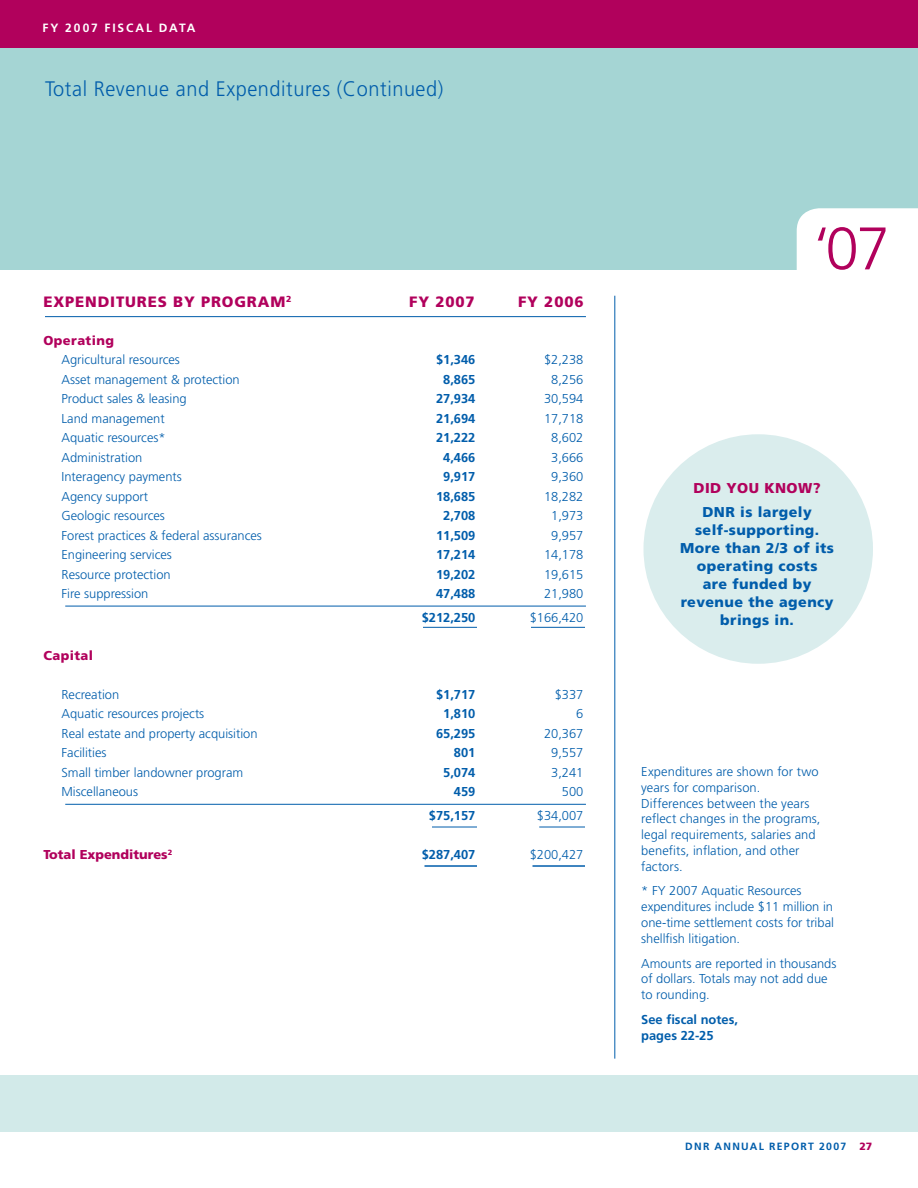
<style>
.page{position:relative;width:918px;height:1188px;background:#fff}
.page>*{position:absolute;margin:0;border:0;box-sizing:border-box;transform-origin:0 0}
.t1{font:300 60px "Frutiger";color:#b1015c}
.t2{font:300 21px "Frutiger";letter-spacing:.03em;color:#015dab;scale:.95 1}
.t3{font:900 15px "Frutiger";letter-spacing:.055em;color:#b1015c}
.t4{font:900 14.25px/18px "Frutiger";letter-spacing:.03em;color:#015dab;text-align:center}
.t5{font:900 14.25px "Frutiger";letter-spacing:.03em;color:#b1015c}
.t6{font:300 12.9px/15.8px "Frutiger";color:#015dab}
.t7{font:700 12.9px/15.8px "Frutiger";color:#015dab}
.t8{font:900 12.9px "Frutiger";letter-spacing:.015em;color:#b1015c}
.t9{font:700 12px "Frutiger";letter-spacing:.16em;color:#fff}
.t10{font:700 10.5px "Frutiger";letter-spacing:.125em;color:#015dab}
.t11{font:900 8.7px "Frutiger";color:#b1015c}
.s1{font-weight:900;color:#b1015c}
</style>
<div class="page">
<svg style="left:0;top:208px;width:1px;height:62px"></svg>
<div style="left:644px;top:434px;width:229px;height:230px;background:#daeded;border-radius:50%"></div>
<hr style="left:45px;top:316px;width:541px;height:1px;background:#015dab">
<hr style="left:65px;top:606px;width:521px;height:1px;background:#015dab">
<hr style="left:65px;top:804px;width:521px;height:1px;background:#015dab">
<hr style="left:615px;top:296px;width:1px;height:763px;background:#015dab">
<div style="left:0;top:1075px;width:918px;height:56px;background:#d2eae9"></div>
<hr style="left:423px;top:627px;width:54px;height:1px;background:#015dab">
<hr style="left:531px;top:627px;width:54px;height:1px;background:#015dab">
<hr style="left:432px;top:827px;width:45px;height:1px;background:#015dab">
<hr style="left:539px;top:827px;width:46px;height:1px;background:#015dab">
<hr style="left:424px;top:865px;width:53px;height:2px;background:#015dab">
<hr style="left:532px;top:865px;width:53px;height:2px;background:#015dab">
<div style="left:1px;top:45px;width:917px;height:225px;background:#a5d5d4"></div>
<div style="left:0;top:0;width:918px;height:48px;background:#b1015c"></div>
<div style="left:797px;top:208px;width:121px;height:62px;background:#fff"></div>
<p class="t9" style="left:42px;top:21px;width:127px">FY 2007 FISCAL data</p>
<h2 class="t2" style="left:45px;top:77px;width:421px">Total Revenue and Expenditures (Continued)</h2>
<p class="t3" style="left:44px;top:293px;width:205px">Expenditures BY PROGRAM</p>
<p class="t11" style="left:286px;top:294px;width:7px">2</p>
<p class="t3" style="left:409px;top:293px;width:8px">FY</p>
<p class="t3" style="left:435px;top:293px;width:62px">2007 FY</p>
<p class="t3" style="left:544px;top:293px;width:41px">2006</p>
<p class="t8" style="left:44px;top:332px;width:72px">Operating</p>
<p class="t6" style="left:61px;top:352px;width:120px">Agricultural resources</p>
<p class="t7" style="left:436px;top:352px;width:41px">$1,346</p>
<p class="t6" style="left:544px;top:352px;width:41px">$2,238</p>
<p class="t6" style="left:61px;top:371px;width:180px">Asset management &amp; protection</p>
<p class="t7" style="left:443px;top:371px;width:34px">8,865</p>
<p class="t6" style="left:551px;top:371px;width:34px">8,256</p>
<p class="t6" style="left:61px;top:391px;width:127px">Product sales &amp; leasing</p>
<p class="t7" style="left:436px;top:391px;width:41px">27,934</p>
<p class="t6" style="left:544px;top:391px;width:41px">30,594</p>
<p class="t6" style="left:61px;top:410px;width:105px">Land management</p>
<p class="t7" style="left:436px;top:410px;width:41px">21,694</p>
<p class="t6" style="left:544px;top:410px;width:41px">17,718</p>
<p class="t6" style="left:61px;top:430px;width:106px">Aquatic resources*</p>
<p class="t7" style="left:436px;top:430px;width:41px">21,222</p>
<p class="t6" style="left:551px;top:430px;width:34px">8,602</p>
<p class="t6" style="left:61px;top:449px;width:82px">Administration</p>
<p class="t7" style="left:443px;top:449px;width:34px">4,466</p>
<p class="t6" style="left:551px;top:449px;width:34px">3,666</p>
<p class="t6" style="left:61px;top:469px;width:122px">Interagency payments</p>
<p class="t7" style="left:443px;top:469px;width:34px">9,917</p>
<p class="t6" style="left:551px;top:469px;width:34px">9,360</p>
<p class="t6" style="left:61px;top:488px;width:88px">Agency support</p>
<p class="t7" style="left:436px;top:488px;width:41px">18,685</p>
<p class="t6" style="left:544px;top:488px;width:41px">18,282</p>
<p class="t6" style="left:61px;top:508px;width:105px">Geologic resources</p>
<p class="t7" style="left:443px;top:508px;width:34px">2,708</p>
<p class="t6" style="left:551px;top:508px;width:34px">1,973</p>
<p class="t6" style="left:61px;top:527px;width:202px">Forest practices &amp; federal assurances</p>
<p class="t7" style="left:436px;top:527px;width:41px">11,509</p>
<p class="t6" style="left:551px;top:527px;width:34px">9,957</p>
<p class="t6" style="left:61px;top:547px;width:112px">Engineering services</p>
<p class="t7" style="left:436px;top:547px;width:41px">17,214</p>
<p class="t6" style="left:544px;top:547px;width:41px">14,178</p>
<p class="t6" style="left:61px;top:566px;width:111px">Resource protection</p>
<p class="t7" style="left:436px;top:566px;width:41px">19,202</p>
<p class="t6" style="left:544px;top:566px;width:41px">19,615</p>
<p class="t6" style="left:61px;top:586px;width:88px">Fire suppression</p>
<p class="t7" style="left:436px;top:586px;width:41px">47,488</p>
<p class="t6" style="left:544px;top:586px;width:41px">21,980</p>
<p class="t7" style="left:422px;top:610px;width:55px">$212,250</p>
<p class="t6" style="left:530px;top:610px;width:55px">$166,420</p>
<p class="t8" style="left:44px;top:647px;width:51px">Capital</p>
<p class="t6" style="left:61px;top:686px;width:59px">Recreation</p>
<p class="t7" style="left:436px;top:686px;width:41px">$1,717</p>
<p class="t6" style="left:555px;top:686px;width:30px">$337</p>
<p class="t6" style="left:61px;top:706px;width:144px">Aquatic resources projects</p>
<p class="t7" style="left:443px;top:706px;width:34px">1,810</p>
<p class="t6" style="left:576px;top:706px;width:9px">6</p>
<p class="t6" style="left:61px;top:725px;width:198px">Real estate and property acquisition</p>
<p class="t7" style="left:436px;top:725px;width:41px">65,295</p>
<p class="t6" style="left:544px;top:725px;width:41px">20,367</p>
<p class="t6" style="left:61px;top:745px;width:47px">Facilities</p>
<p class="t7" style="left:454px;top:745px;width:23px">801</p>
<p class="t6" style="left:551px;top:745px;width:34px">9,557</p>
<p class="t6" style="left:61px;top:764px;width:183px">Small timber landowner program</p>
<p class="t7" style="left:443px;top:764px;width:34px">5,074</p>
<p class="t6" style="left:551px;top:764px;width:34px">3,241</p>
<p class="t6" style="left:61px;top:784px;width:78px">Miscellaneous</p>
<p class="t7" style="left:454px;top:784px;width:23px">459</p>
<p class="t6" style="left:562px;top:784px;width:23px">500</p>
<p class="t7" style="left:429px;top:808px;width:48px">$75,157</p>
<p class="t6" style="left:537px;top:808px;width:48px">$34,007</p>
<p class="t8" style="left:44px;top:847px;width:130px">Total Expenditures<sup>2</sup></p>
<p class="t7" style="left:422px;top:847px;width:55px">$287,407</p>
<p class="t6" style="left:530px;top:847px;width:55px">$200,427</p>
<h1 class="t1" style="left:813px;top:215px;width:78px">‘07</h1>
<p class="t5" style="left:694px;top:480px;width:83px">did you kno</p>
<p class="t5" style="left:798px;top:480px;width:24px">w?</p>
<p class="t4" style="left:680px;top:503px;width:155px">DNR is largely self-supporting.<br>More than 2/3 of its operating costs<br>are funded by revenue the agency brings in.</p>
<p class="t6" style="left:641px;top:764px;width:181px">Expenditures are shown for two years for comparison.<br>Differences between the years reflect changes in the programs, legal requirements, salaries and benefits, inflation, and other factors.</p>
<p class="t6" style="left:641px;top:883px;width:194px">* FY 2007 Aquatic Resources expenditures include $11 million in one-time settlement costs for tribal shellfish litigation.</p>
<p class="t6" style="left:641px;top:955px;width:197px">Amounts are reported in thousands of dollars. Totals may not add due to rounding.</p>
<p class="t7" style="left:641px;top:1011px;width:98px">See fiscal notes, pages 22-25</p>
<p class="t10" style="left:685px;top:1140px;width:189px">DNR Ann ual Report 2007 <span class="s1">27</span></p>
</div>
